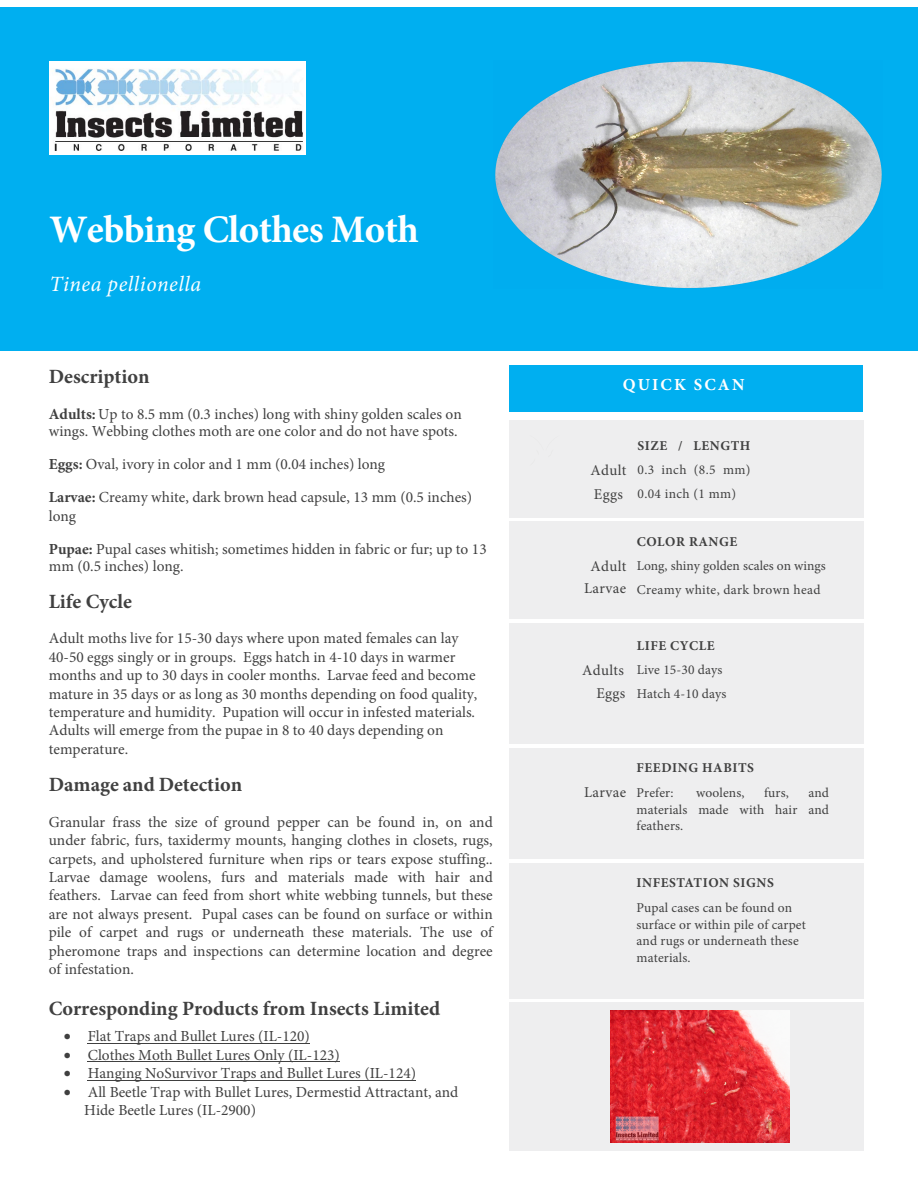
<style>
.page{position:relative;width:918px;height:1188px;background:#fff}
.page>*{position:absolute;margin:0;border:0;box-sizing:border-box;transform-origin:0 0}
.t1{font:700 39px "Minion Pro";letter-spacing:-.015em;color:#fff}
.t2{font:italic 21.75px "Minion Pro";letter-spacing:.025em;color:#fff}
.t3{font:700 20.25px "Minion Pro";color:#404040}
.t4{font:700 16.8px "Minion Pro";letter-spacing:.125em;color:#fff}
.t5{font:15.3px/18.5px "Minion Pro";color:#404040}
.t6{font:15px "Minion Pro";letter-spacing:.025em;color:#404040}
.t7{font:13.5px/16.5px "Minion Pro";letter-spacing:.01em;color:#404040}
.t8{font:700 13.5px/25.7px "Minion Pro";letter-spacing:.04em;color:#404040}
.s1{font-weight:700}
.s2{font-weight:400}
</style>
<div class="page">
<div style="left:509px;top:365px;width:354px;height:46px;background:#00aff0"></div>
<div style="left:0;top:7px;width:918px;height:343px;background:#00aff0"></div>
<div style="left:509px;top:420px;width:354px;height:97px;background:#eeeeef"></div>
<div style="left:509px;top:623px;width:354px;height:121px;background:#eeeeef"></div>
<div style="left:509px;top:1003px;width:354px;height:148px;background:#eeeeef"></div>
<div style="left:509px;top:522px;width:354px;height:97px;background:#eeeeef"></div>
<div style="left:509px;top:748px;width:354px;height:111px;background:#eeeeef"></div>
<div style="left:509px;top:863px;width:354px;height:135px;background:#eeeeef"></div>
<img style="left:494px;top:60px;width:388px;height:229px">
<img style="left:49px;top:61px;width:256px;height:93px">
<img style="left:610px;top:1010px;width:180px;height:132px">
<hr style="left:88px;top:1043px;width:222px;height:1px;background:#404040">
<hr style="left:88px;top:1062px;width:252px;height:1px;background:#404040">
<hr style="left:88px;top:1080px;width:328px;height:1px;background:#404040">
<p class="t1" style="left:49px;top:202px;width:371px">Webbing Clothes Moth</p>
<p class="t2" style="left:49px;top:270px;width:153px">Tinea pellionella</p>
<p class="t3" style="left:49px;top:362px;width:102px">Description</p>
<p class="t5" style="left:49px;top:405px;width:414px;line-height:17.2px"><span class="s1">Adults:</span>Up to 8.5 mm (0.3 inches) long with shiny golden scales on wings. Webbing clothes moth are one color and do not have spots.</p>
<p class="t5" style="left:49px;top:447px;width:425px;line-height:33.5px"><span class="s1">Eggs:</span> Oval, ivory in color and 1 mm (0.04 inches) long<br><span class="s1">Larvae:</span> Creamy white, dark brown head capsule, 13 mm (0.5 inches)</p>
<p class="t5" style="left:49px;top:499px;width:439px;line-height:33.2px">long<br><span class="s1">Pupae:</span> Pupal cases whitish; sometimes hidden in fabric or fur; up to 13</p>
<p class="t5" style="left:49px;top:557px;width:136px">mm (0.5 inches) long.</p>
<p class="t3" style="left:49px;top:587px;width:85px">Life Cycle</p>
<p class="t5" style="left:49px;top:629px;width:430px">Adult moths live for 15-30 days where upon mated females can lay 40-50 eggs singly or in groups. Eggs hatch in 4-10 days in warmer months and up to 30 days in cooler months. Larvae feed and become mature in 35 days or as long as 30 months depending on food quality, temperature and humidity. Pupation will occur in infested materials.<br>Adults will emerge from the pupae in 8 to 40 days depending on temperature.</p>
<p class="t3" style="left:49px;top:771px;width:195px">Damage and Detection</p>
<p class="t5" style="left:49px;top:813px;width:445px;text-align:justify">Granular frass the size of ground pepper can be found in, on and under fabric, furs, taxidermy mounts, hanging clothes in closets, rugs, carpets, and upholstered furniture when rips or tears expose stuffing..<br>Larvae damage woolens, furs and materials made with hair and feathers. Larvae can feed from short white webbing tunnels, but these are not always present. Pupal cases can be found on surface or within pile of carpet and rugs or underneath these materials. The use of pheromone traps and inspections can determine location and degree of infestation.</p>
<p class="t3" style="left:49px;top:994px;width:393px">Corresponding Products from Insects Limited</p>
<p class="t5" style="left:64px;top:1027px;width:248px">• Flat Traps and Bullet Lures (IL-120)</p>
<p class="t5" style="left:64px;top:1046px;width:278px">• Clothes Moth Bullet Lures Only (IL-123)</p>
<p class="t5" style="left:64px;top:1064px;width:354px">• Hanging NoSurvivor Traps and Bullet Lures (IL-124)</p>
<p class="t5" style="left:84px;top:1083px;width:376px;text-indent:-20px">• All Beetle Trap with Bullet Lures, Dermestid Attractant, and<br>Hide Beetle Lures (IL-2900)</p>
<p class="t4" style="left:623px;top:373px;width:123px">QUICK SCAN</p>
<p class="t6" style="left:591px;top:460px;width:37px">Adult</p>
<p class="t6" style="left:594px;top:484px;width:31px">Eggs</p>
<p class="t7" style="left:638px;top:434px;width:114px;line-height:23.9px;text-align:justify"><span class="s1">SIZE / LENGTH </span>0.3 inch (8.5 mm)<br>0.04 inch (1 mm)</p>
<p class="t6" style="left:591px;top:556px;width:37px">Adult</p>
<p class="t6" style="left:584px;top:578px;width:43px">Larvae</p>
<p class="t7" style="left:637px;top:529px;width:190px;line-height:24.2px"><span class="s1">COLOR RANGE<br></span>Long, shiny golden scales on wings<br>Creamy white, dark brown head</p>
<p class="t6" style="left:582px;top:660px;width:43px">Adults</p>
<p class="t6" style="left:596px;top:683px;width:31px">Eggs</p>
<p class="t7" style="left:637px;top:634px;width:91px;line-height:23.5px"><span class="s1">LIFE CYCLE<br></span>Live 15-30 days<br>Hatch 4-10 days</p>
<p class="t6" style="left:584px;top:782px;width:43px">Larvae</p>
<p class="t8" style="left:637px;top:754px;width:119px">FEEDING HABITS<br><span class="s2">Prefer:</span></p>
<p class="t7" style="left:637px;top:785px;width:194px;text-align:justify;text-indent:172px">and materials made with hair and feathers.</p>
<p class="t7" style="left:696px;top:785px;width:50px">woolens,</p>
<p class="t7" style="left:764px;top:785px;width:26px">furs,</p>
<p class="t7" style="left:637px;top:870px;width:157px;line-height:25.7px"><span class="s1">INFESTATION SIGNS<br></span>Pupal cases can be found on</p>
<p class="t7" style="left:637px;top:916px;width:171px">surface or within pile of carpet and rugs or underneath these materials.</p>
</div>
